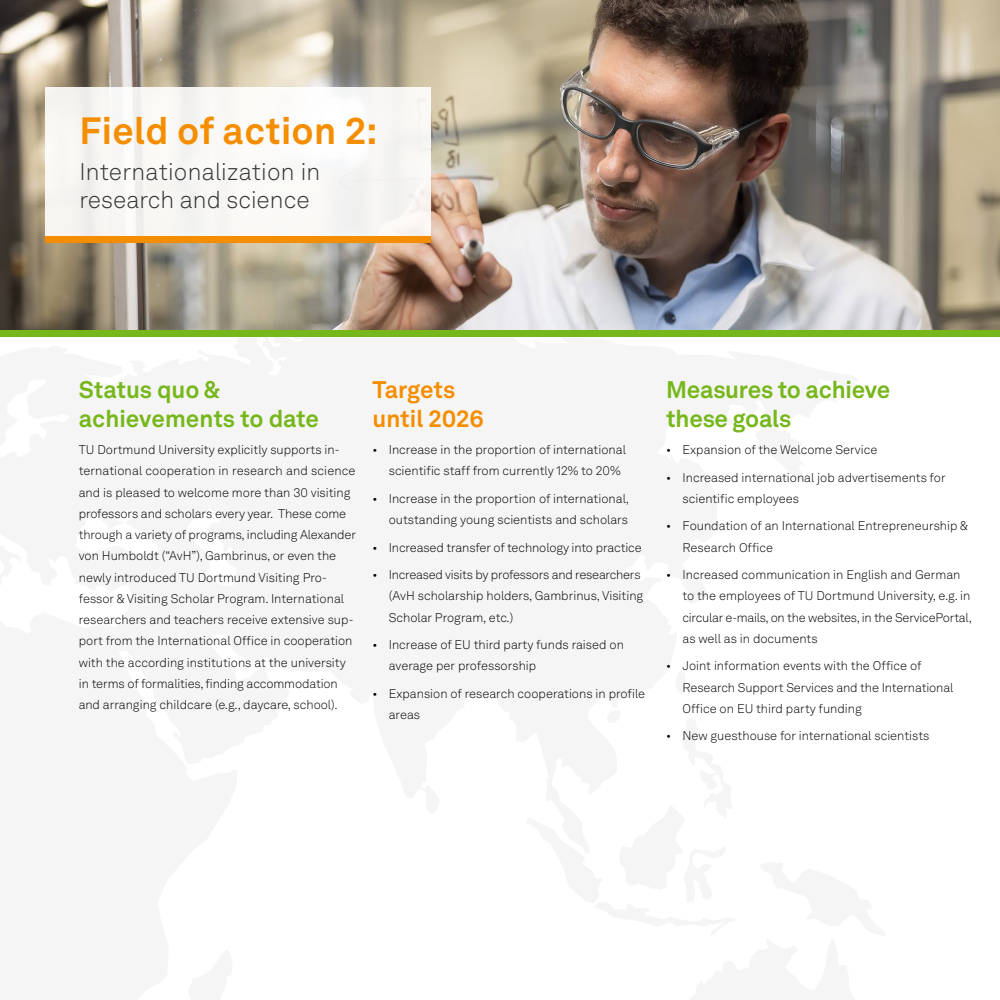
<style>
.page{position:relative;width:1000px;height:1000px;background:#fff}
.page>*{position:absolute;margin:0;border:0;box-sizing:border-box;transform-origin:0 0}
.t1{font:700 37.5px "Akkurat LL";letter-spacing:.01em;color:#f48e00}
.t2{font:700 23.75px/28.5px "Akkurat LL";letter-spacing:-.01em;color:#76b71b}
.t3{font:300 23.75px/28.5px "Akkurat LL";color:#333}
.t4{font:700 23.75px/28.5px "Akkurat LL";color:#f48e00}
.t5{font:300 12.5px/21.2px "Akkurat LL";color:#000}
</style>
<div class="page">
<img style="left:0;top:0;width:1000px;height:330px">
<div style="left:45px;top:87px;width:385px;height:150px;background:#f8f7f5"></div>
<div style="left:45px;top:237px;width:385px;height:6px;background:#f48e00"></div>
<div style="left:0;top:330px;width:1000px;height:6px;background:#76b71b"></div>
<h1 class="t1" style="left:79px;top:102px;width:299px">Field of action 2:</h1>
<h2 class="t3" style="left:79px;top:157px;width:242px">Internationalization in research and science</h2>
<h2 class="t2" style="left:79px;top:374px;width:242px">Status quo &amp; achievements to date</h2>
<p class="t5" style="left:79px;top:439px;width:279px">TU Dortmund University explicitly supports in&shy;ternational cooperation in research and science and is pleased to welcome more than 30 visiting professors and scholars every year. These come through a variety of programs, including Alexander von Humboldt (“AvH”), Gambrinus, or even the newly introduced TU Dortmund Visiting Pro&shy;fessor &amp; Visiting Scholar Program. International researchers and teachers receive extensive sup&shy;port from the International Office in cooperation with the according institutions at the university in terms of formalities, finding accommodation and arranging childcare (e.g., daycare, school).</p>
<h2 class="t4" style="left:372px;top:374px;width:113px">Targets until 2026</h2>
<p class="t5" style="left:389px;top:439px;width:239px;text-indent:-16px">• Increase in the proportion of international scientific staff from currently 12% to 20%</p>
<p class="t5" style="left:372px;top:487px;width:258px;text-align:right">• Increase in the proportion of international, outstanding young scientists and scholars</p>
<p class="t5" style="left:372px;top:536px;width:271px">• Increased transfer of technology into practice</p>
<p class="t5" style="left:389px;top:564px;width:256px;text-indent:-16px">• Increased visits by professors and researchers (AvH scholarship holders, Gambrinus, Visiting<br>Scholar Program, etc.)</p>
<p class="t5" style="left:389px;top:634px;width:237px;text-indent:-16px">• Increase of EU third party funds raised on average per professorship</p>
<p class="t5" style="left:389px;top:682px;width:258px;text-indent:-16px">• Expansion of research cooperations in profile areas</p>
<h2 class="t2" style="left:666px;top:374px;width:226px">Measures to achieve these goals</h2>
<p class="t5" style="left:666px;top:439px;width:213px">• Expansion of the Welcome Service</p>
<p class="t5" style="left:682px;top:466px;width:265px;text-indent:-16px">• Increased international job advertisements for scientific employees</p>
<p class="t5" style="left:682px;top:515px;width:287px;text-indent:-16px">• Foundation of an International Entrepreneurship &amp;<br>Research Office</p>
<p class="t5" style="left:682px;top:564px;width:291px;text-indent:-16px">• Increased communication in English and German to the employees of TU Dortmund University, e.g. in circular e-mails, on the websites, in the ServicePortal, as well as in documents</p>
<p class="t5" style="left:682px;top:655px;width:272px;text-indent:-16px">• Joint information events with the Office of<br>Research Support Services and the International<br>Office on EU third party funding</p>
<p class="t5" style="left:666px;top:725px;width:265px">• New guesthouse for international scientists</p>
</div>
